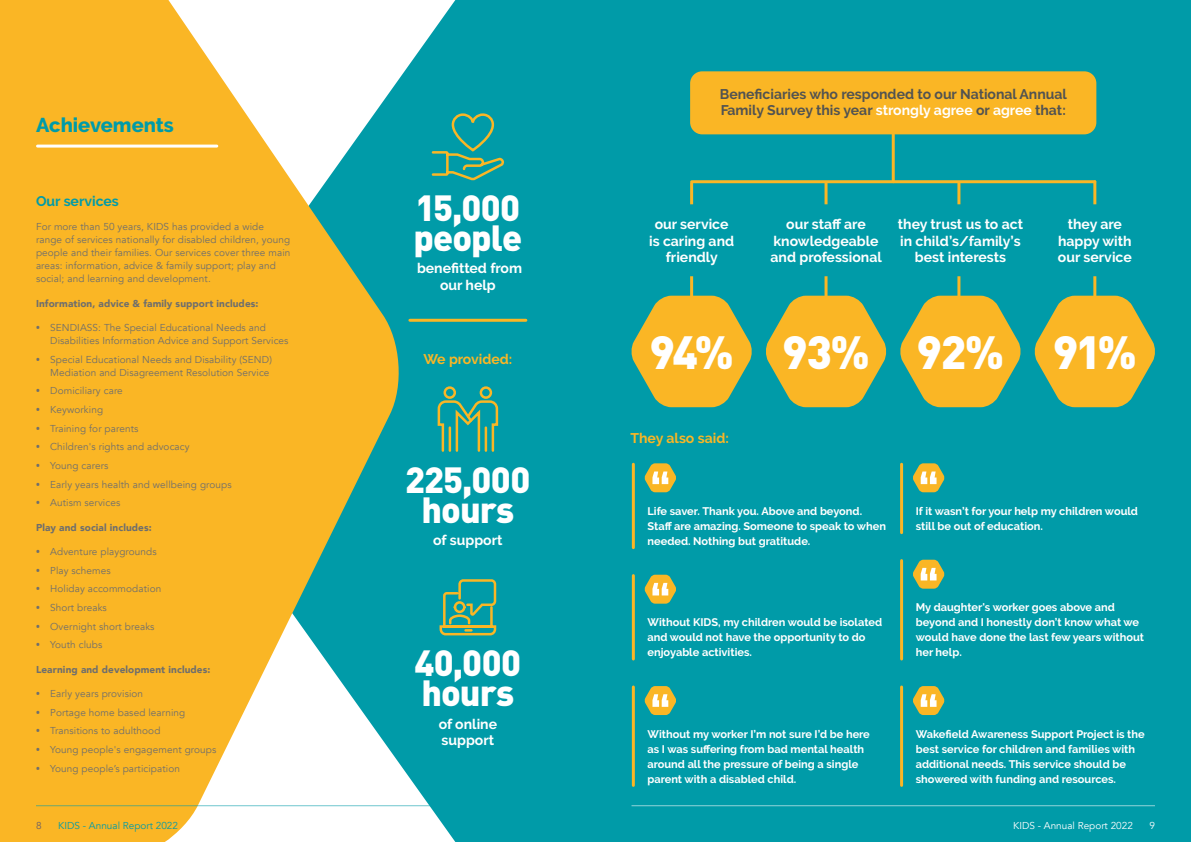
<style>
.page{position:relative;width:1191px;height:842px;background:#fff}
.page>*{position:absolute;margin:0;border:0;box-sizing:border-box;transform-origin:0 0}
.t1{font:900 46px "DIN";letter-spacing:-.04em;color:#fff}
.t2{font:900 36px/29.7px "DIN";letter-spacing:-.025em;color:#fff}
.t3{font:800 20px "Raleway";color:#009ba8}
.t4{font:700 14px/16.8px "Raleway";color:#fff;text-align:center}
.t5{font:700 14px/16.8px "Raleway";color:#525351}
.t6{font:700 14px "Raleway";color:#fab625}
.t7{font:700 14px "Raleway";color:#009ba8}
.t8{font:700 11px/15px "Raleway";color:#fff}
.t9{font:10px/13px "Avenir";letter-spacing:.01em;color:#6e6e6d}
.t10{font:900 10px "Avenir";letter-spacing:.01em;color:#6e6e6d}
.t11{font:10px "Avenir";color:#fff}
.t12{font:10px "Avenir";color:#009ba8}
.t13{font:10px "Avenir";color:#6b5f64}
.s1{font-family:"Open Sans";font-weight:700}
.s2{color:#fff}
</style>
<div class="page">
<div style="left:404px;top:0;width:787px;height:842px;background:#009ba8"></div>
<svg style="left:0;top:0;width:404px;height:842px;fill:#fab625"></svg>
<svg style="left:430px;top:112px;width:75px;height:69px;background:#269f93"></svg>
<hr style="left:410px;top:319px;width:116px;height:3px;background:#fab625">
<svg style="left:436px;top:385px;width:63px;height:68px;background:#3aa189"></svg>
<svg style="left:438px;top:578px;width:59px;height:59px;background:#43a284"></svg>
<svg style="left:631px;top:296px;width:121px;height:111px;background:#c2af42"></svg>
<svg style="left:765px;top:296px;width:122px;height:111px;background:#c0af43"></svg>
<svg style="left:899px;top:296px;width:122px;height:111px;background:#c0af43"></svg>
<svg style="left:1034px;top:296px;width:121px;height:111px;background:#c2af42"></svg>
<hr style="left:632px;top:464px;width:3px;height:84px;background:#fab625">
<hr style="left:632px;top:576px;width:3px;height:83px;background:#fab625">
<hr style="left:632px;top:687px;width:3px;height:98px;background:#fab625">
<svg style="left:644px;top:463px;width:32px;height:29px"></svg>
<svg style="left:644px;top:575px;width:32px;height:29px"></svg>
<svg style="left:644px;top:686px;width:32px;height:29px"></svg>
<hr style="left:900px;top:464px;width:3px;height:69px;background:#fab625">
<hr style="left:900px;top:561px;width:3px;height:98px;background:#fab625">
<hr style="left:900px;top:687px;width:3px;height:98px;background:#fab625">
<svg style="left:912px;top:463px;width:32px;height:29px"></svg>
<svg style="left:912px;top:560px;width:32px;height:29px"></svg>
<svg style="left:912px;top:686px;width:32px;height:29px"></svg>
<hr style="left:691px;top:180px;width:403px;height:3px;background:#fab625">
<hr style="left:690px;top:183px;width:3px;height:116px;background:#fab625">
<hr style="left:824px;top:183px;width:3px;height:116px;background:#fab625">
<hr style="left:957px;top:183px;width:3px;height:116px;background:#fab625">
<hr style="left:1093px;top:182px;width:3px;height:116px;background:#fab625">
<div style="left:622px;top:204px;width:533px;height:72px;background:#009ba8;border-radius:36px"></div>
<hr style="left:891px;top:87px;width:3px;height:95px;background:#fab625">
<div style="left:690px;top:71px;width:406px;height:63px;background:#fab625;border-radius:12px"></div>
<hr style="left:38px;top:145px;width:179px;height:3px;background:#fff">
<hr style="left:36px;top:805px;width:523px;height:1px;background:#009ba8">
<hr style="left:631px;top:805px;width:524px;height:1px;background:#fff">
<h3 class="t3" style="left:36px;top:114px;width:139px">Achievements</h3>
<h3 class="t7" style="left:36px;top:193px;width:84px">Our services</h3>
<p class="t9" style="left:36px;top:220px;width:256px">For more than 50 years, KIDS has provided a wide range of services nationally for disabled children, young people and their families. Our services cover three main areas: information, advice &amp; family support; play and social; and learning and development.</p>
<p class="t10" style="left:36px;top:294px;width:224px">Information, advice &amp; family support includes:</p>
<p class="t9" style="left:50px;top:321px;width:240px;text-indent:-14px"><span class="s1">•</span> SENDIASS: The Special Educational Needs and<br>Disabilities Information Advice and Support Services</p>
<p class="t9" style="left:36px;top:353px;width:237px;text-align:right"><span class="s1">•</span> Special Educational Needs and Disability (SEND)<br>Mediation and Disagreement Resolution Service</p>
<p class="t9" style="left:36px;top:384px;width:88px"><span class="s1">•</span> Domiciliary care</p>
<p class="t9" style="left:36px;top:403px;width:69px"><span class="s1">•</span> Keyworking</p>
<p class="t9" style="left:36px;top:422px;width:104px"><span class="s1">•</span> Training for parents</p>
<p class="t9" style="left:36px;top:440px;width:155px"><span class="s1">•</span> Children's rights and advocacy</p>
<p class="t9" style="left:36px;top:459px;width:74px"><span class="s1">•</span> Young carers</p>
<p class="t9" style="left:36px;top:478px;width:197px"><span class="s1">•</span> Early years health and wellbeing groups</p>
<p class="t9" style="left:36px;top:496px;width:86px"><span class="s1">•</span> Autism services</p>
<p class="t10" style="left:36px;top:518px;width:117px">Play and social includes:</p>
<p class="t9" style="left:36px;top:545px;width:122px"><span class="s1">•</span> Adventure playgrounds</p>
<p class="t9" style="left:36px;top:564px;width:76px"><span class="s1">•</span> Play schemes</p>
<p class="t9" style="left:36px;top:582px;width:127px"><span class="s1">•</span> Holiday accommodation</p>
<p class="t9" style="left:36px;top:601px;width:72px"><span class="s1">•</span> Short breaks</p>
<p class="t9" style="left:36px;top:620px;width:120px"><span class="s1">•</span> Overnight short breaks</p>
<p class="t9" style="left:36px;top:638px;width:68px"><span class="s1">•</span> Youth clubs</p>
<p class="t10" style="left:36px;top:660px;width:176px">Learning and development includes:</p>
<p class="t9" style="left:36px;top:687px;width:109px"><span class="s1">•</span> Early years provision</p>
<p class="t9" style="left:36px;top:706px;width:151px"><span class="s1">•</span> Portage home based learning</p>
<p class="t9" style="left:36px;top:724px;width:126px"><span class="s1">•</span> Transitions to adulthood</p>
<p class="t9" style="left:36px;top:743px;width:182px"><span class="s1">•</span> Young people's engagement groups</p>
<p class="t9" style="left:36px;top:762px;width:145px"><span class="s1">•</span> Young people’s participation</p>
<h2 class="t2" style="left:413px;top:191px;width:110px">15,000 people</h2>
<h3 class="t4" style="left:417px;top:260px;width:107px">benefitted from our help</h3>
<h3 class="t6" style="left:423px;top:351px;width:90px">We provided:</h3>
<h2 class="t2" style="left:405px;top:463px;width:127px;text-align:center">225,000 hours</h2>
<h3 class="t4" style="left:433px;top:532px;width:71px">of support</h3>
<h2 class="t2" style="left:414px;top:647px;width:108px">40,000 hours</h2>
<h3 class="t4" style="left:439px;top:715px;width:60px;text-align:left">of online support</h3>
<h3 class="t5" style="left:720px;top:85px;width:349px">Beneficiaries who responded to our National Annual<br>Family Survey this year <span class="s2">strongly agree</span> or <span class="s2">agree</span> that:</h3>
<h3 class="t4" style="left:649px;top:216px;width:87px">our service is caring and friendly</h3>
<h3 class="t4" style="left:770px;top:216px;width:113px">our staff are knowledgeable and professional</h3>
<h3 class="t4" style="left:898px;top:216px;width:127px">they trust us to act in child’s/family’s best interests</h3>
<h3 class="t4" style="left:1058px;top:216px;width:75px">they are happy with our service</h3>
<h1 class="t1" style="left:649px;top:321px;width:489px">94% 93% 92% 91%</h1>
<h3 class="t6" style="left:630px;top:430px;width:100px">They also said:</h3>
<p class="t8" style="left:647px;top:504px;width:240px">Life saver. Thank you. Above and beyond.<br>Staff are amazing. Someone to speak to when needed. Nothing but gratitude.</p>
<p class="t8" style="left:647px;top:615px;width:236px">Without KIDS, my children would be isolated and would not have the opportunity to do enjoyable activities.</p>
<p class="t8" style="left:647px;top:726px;width:224px">Without my worker I’m not sure I’d be here as I was suffering from bad mental health around all the pressure of being a single parent with a disabled child.</p>
<p class="t8" style="left:915px;top:504px;width:224px">If it wasn’t for your help my children would still be out of education.</p>
<p class="t8" style="left:915px;top:600px;width:230px">My daughter's worker goes above and beyond and I honestly don’t know what we would have done the last few years without her help.</p>
<p class="t8" style="left:915px;top:726px;width:230px">Wakefield Awareness Support Project is the best service for children and families with additional needs. This service should be showered with funding and resources.</p>
<p class="t13" style="left:36px;top:819px;width:7px">8</p>
<p class="t12" style="left:58px;top:819px;width:121px">KIDS - Annual Report 2022</p>
<p class="t11" style="left:1013px;top:819px;width:121px">KIDS - Annual Report 2022</p>
<p class="t11" style="left:1149px;top:819px;width:7px">9</p>
</div>
